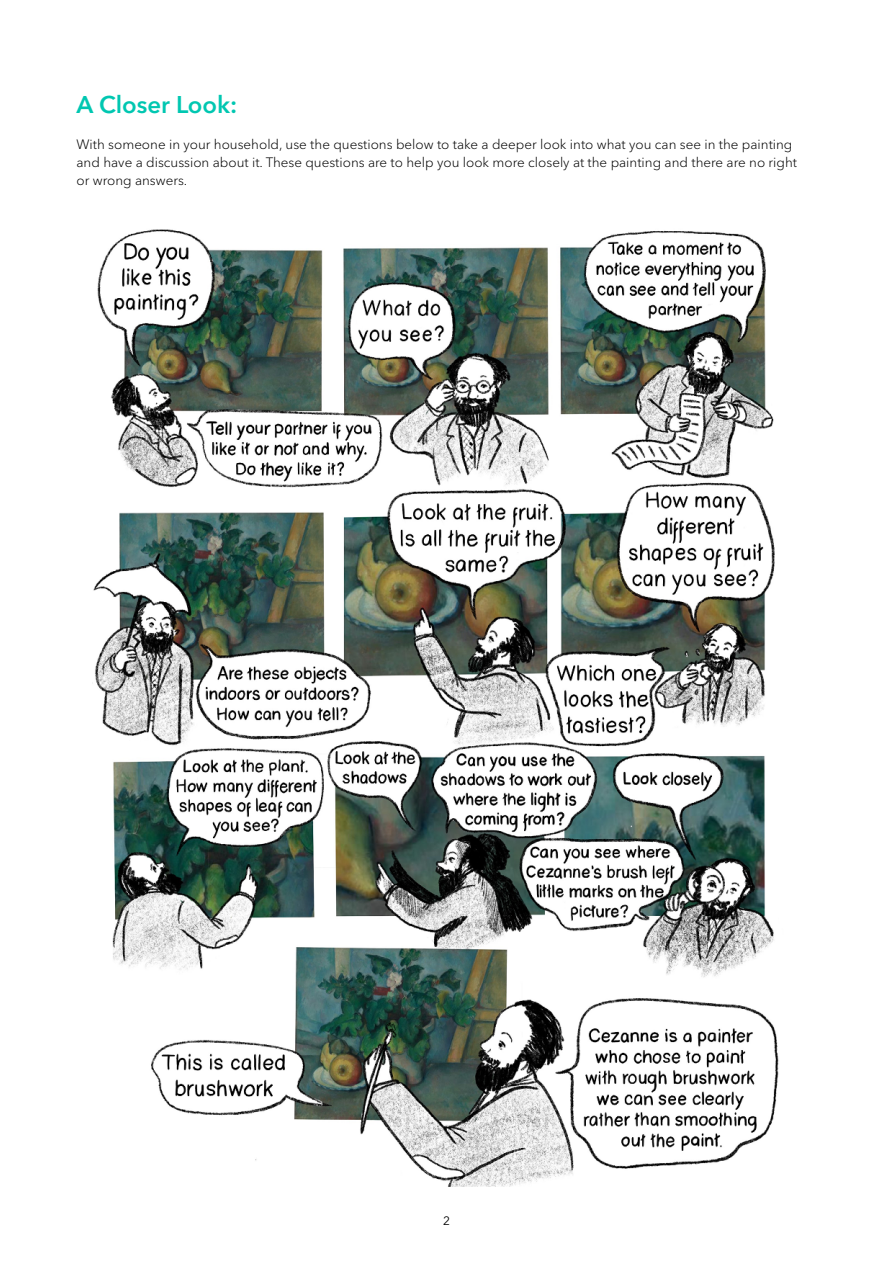
<style>
.page{position:relative;width:893px;height:1263px;background:#fff}
.page>*{position:absolute;margin:0;border:0;box-sizing:border-box;transform-origin:0 0}
.t1{font:600 24px "Avenir Next LT Pro";color:#00c7b1}
.t2{font:300 13.5px/18px "Avenir Next LT Pro";color:#000}
.t3{font:12px "Avenir Next LT Pro";color:#000}
</style>
<div class="page">
<img style="left:93px;top:229px;width:686px;height:958px">
<h1 class="t1" style="left:77px;top:90px;width:162px">A Closer Look:</h1>
<p class="t2" style="left:77px;top:135px;width:722px">With someone in your household, use the questions below to take a deeper look into what you can see in the painting and have a discussion about it. These questions are to help you look more closely at the painting and there are no right or wrong answers.</p>
<p class="t3" style="left:443px;top:1214px;width:8px">2</p>
</div>
